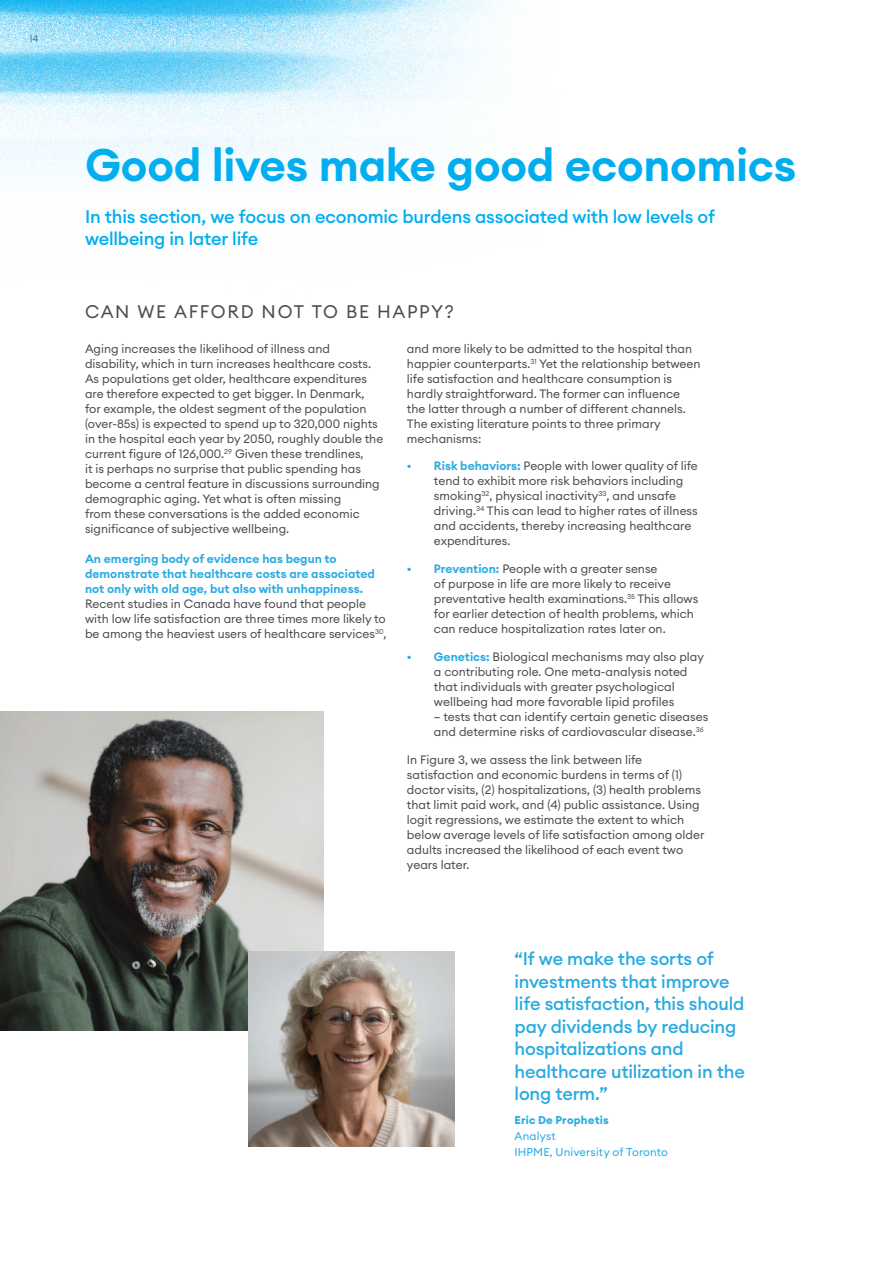
<style>
.page{position:relative;width:893px;height:1263px;background:#fff}
.page>*{position:absolute;margin:0;border:0;box-sizing:border-box;transform-origin:0 0}
.t1{font:600 45px "Euclid Circular A";letter-spacing:-.005em;color:#00aeef}
.t2{font:500 18px/22.5px "Euclid Circular A";letter-spacing:-.01em;color:#29abe2}
.t3{font:500 18px/22.5px "Euclid Circular A";letter-spacing:-.01em;color:#00aeef}
.t4{font:18px "Euclid Circular A";letter-spacing:.09em;color:#4d4c4f}
.t5{font:12px/15px "Euclid Circular A";color:#4d4c4f}
.t6{font:600 12px/15px "Euclid Circular A";color:#29abe2}
.t7{font:11.25px/15.8px "Euclid Circular A";letter-spacing:.015em;color:#29abe2}
.t8{font:700 11.25px "Euclid Circular A";letter-spacing:.015em;color:#29abe2}
.t9{font:9.75px "Euclid Circular A";color:#57585a}
.s1{font-weight:600;color:#29abe2}
</style>
<div class="page">
<img style="left:0;top:711px;width:323px;height:319px">
<img style="left:248px;top:952px;width:206px;height:194px">
<img style="left:0;top:0;width:500px;height:190px">
<p class="t9" style="left:29px;top:32px;width:11px">14</p>
<h1 class="t1" style="left:85px;top:135px;width:713px">Good lives make good economics</h1>
<h2 class="t3" style="left:85px;top:205px;width:631px">In this section, we focus on economic burdens associated with low levels of wellbeing in later life</h2>
<h2 class="t4" style="left:85px;top:300px;width:370px">CAN WE AFFORD NOT TO BE HAPPY?</h2>
<p class="t5" style="left:85px;top:341px;width:300px">Aging increases the likelihood of illness and disability, which in turn increases healthcare costs.<br>As populations get older, healthcare expenditures are therefore expected to get bigger. In Denmark, for example, the oldest segment of the population (over-85s) is expected to spend up to 320,000 nights in the hospital each year by 2050, roughly double the current figure of 126,000.<sup>29</sup> Given these trendlines,<br>it is perhaps no surprise that public spending has become a central feature in discussions surrounding demographic aging. Yet what is often missing<br>from these conversations is the added economic significance of subjective wellbeing.</p>
<p class="t6" style="left:85px;top:551px;width:291px">An emerging body of evidence has begun to demonstrate that healthcare costs are associated not only with old age, but also with unhappiness.</p>
<p class="t5" style="left:85px;top:596px;width:303px">Recent studies in Canada have found that people with low life satisfaction are three times more likely to be among the heaviest users of healthcare services<sup>30</sup>,</p>
<p class="t5" style="left:407px;top:341px;width:295px">and more likely to be admitted to the hospital than happier counterparts.<sup>31</sup> Yet the relationship between life satisfaction and healthcare consumption is hardly straightforward. The former can influence the latter through a number of different channels.<br>The existing literature points to three primary mechanisms:</p>
<p class="t5" style="left:434px;top:458px;width:265px;text-indent:-27px"><span class="s1">• Risk behaviors:</span> People with lower quality of life tend to exhibit more risk behaviors including smoking<sup>32</sup>, physical inactivity<sup>33</sup>, and unsafe driving.<sup>34</sup> This can lead to higher rates of illness and accidents, thereby increasing healthcare expenditures.</p>
<p class="t5" style="left:434px;top:561px;width:266px;text-indent:-27px"><span class="s1">• Prevention:</span> People with a greater sense<br>of purpose in life are more likely to receive preventative health examinations.<sup>35</sup> This allows for earlier detection of health problems, which can reduce hospitalization rates later on.</p>
<p class="t5" style="left:434px;top:649px;width:272px;text-indent:-27px"><span class="s1">• Genetics:</span> Biological mechanisms may also play a contributing role. One meta-analysis noted that individuals with greater psychological wellbeing had more favorable lipid profiles</p>
<p class="t5" style="left:434px;top:709px;width:276px">– tests that can identify certain genetic diseases and determine risks of cardiovascular disease.<sup>36</sup></p>
<p class="t5" style="left:407px;top:752px;width:299px">In Figure 3, we assess the link between life satisfaction and economic burdens in terms of (1) doctor visits, (2) hospitalizations, (3) health problems that limit paid work, and (4) public assistance. Using logit regressions, we estimate the extent to which below average levels of life satisfaction among older adults increased the likelihood of each event two years later.</p>
<h2 class="t2" style="left:514px;top:947px;width:232px">“If we make the sorts of investments that improve life satisfaction, this should pay dividends by reducing hospitalizations and healthcare utilization in the long term.”</h2>
<p class="t8" style="left:514px;top:1113px;width:96px">Eric De Prophetis</p>
<p class="t7" style="left:514px;top:1128px;width:155px">Analyst<br>IHPME, University of Toronto</p>
</div>
